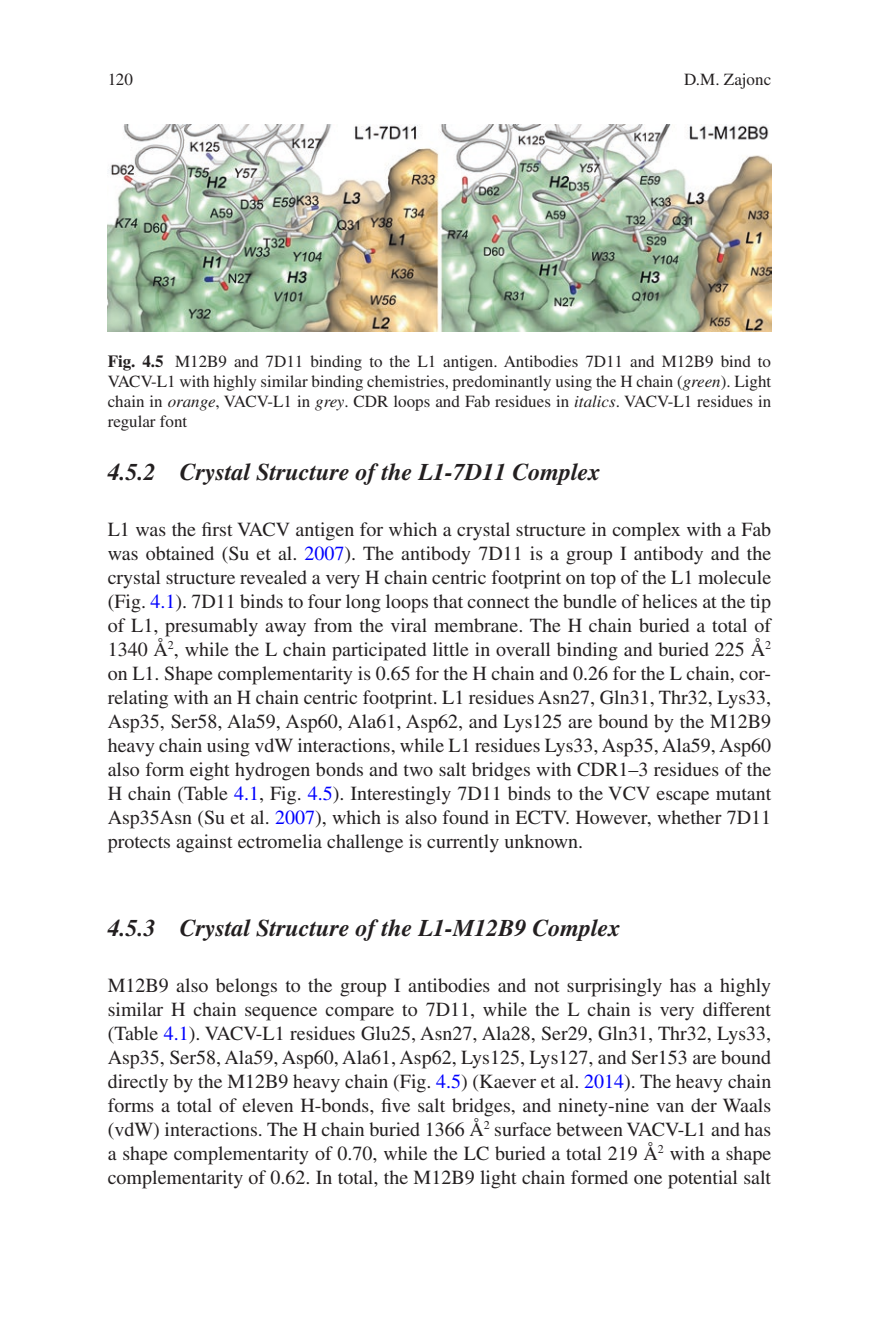
<style>
.page{position:relative;width:879px;height:1333px;background:#fff}
.page>*{position:absolute;margin:0;border:0;box-sizing:border-box;transform-origin:0 0}
.t1{font:italic 700 24px "Wwphnv Mprvfq Times LT Std";color:#231f20}
.t2{font:20px/24px "Mfrghn Jqwmqv Times LT Std";color:#231f20;text-align:justify}
.t3{font:17px/20px "Mfrghn Jqwmqv Times LT Std";color:#231f20;text-align:justify}
.t4{font:17px "Kswsxp Rshgkj Times LT Std";color:#231f20}
.s1{font-family:"Ffprfd Rxvscx Times LT Std";font-weight:700}
.s2{font-family:"Kvkqfn Vndqnw Times LT Std";font-style:italic}
.s3{color:#00f}
</style>
<div class="page">
<img style="left:108px;top:124px;width:663px;height:207px">
<p class="t3" style="left:108px;top:69px;width:27px">120</p>
<p class="t4" style="left:684px;top:70px;width:89px">D.M. Zajonc</p>
<p class="t3" style="left:108px;top:351px;width:665px"><span class="s1">Fig. 4.5</span> M12B9 and 7D11 binding to the L1 antigen. Antibodies 7D11 and M12B9 bind to VACV-L1 with highly similar binding chemistries, predominantly using the H chain (<span class="s2">green</span>). Light chain in <span class="s2">orange</span>, VACV-L1 in <span class="s2">grey</span>. CDR loops and Fab residues in <span class="s2">italics</span>. VACV-L1 residues in regular font</p>
<p class="t1" style="left:108px;top:457px;width:494px">4.5.2 Crystal Structure of the L1-7D11 Complex</p>
<p class="t2" style="left:108px;top:517px;width:665px">L1 was the first VACV antigen for which a crystal structure in complex with a Fab was obtained (Su et al. <span class="s3">2007</span>). The antibody 7D11 is a group I antibody and the crystal structure revealed a very H chain centric footprint on top of the L1 molecule (Fig. <span class="s3">4.1</span>). 7D11 binds to four long loops that connect the bundle of helices at the tip of L1, presumably away from the viral membrane. The H chain buried a total of 1340 Å<sup>2</sup>, while the L chain participated little in overall binding and buried 225 Å<sup>2 </sup>on L1. Shape complementarity is 0.65 for the H chain and 0.26 for the L chain, cor&shy;relating with an H chain centric footprint. L1 residues Asn27, Gln31, Thr32, Lys33, Asp35, Ser58, Ala59, Asp60, Ala61, Asp62, and Lys125 are bound by the M12B9 heavy chain using vdW interactions, while L1 residues Lys33, Asp35, Ala59, Asp60 also form eight hydrogen bonds and two salt bridges with CDR1–3 residues of the H chain (Table <span class="s3">4.1</span>, Fig. <span class="s3">4.5</span>). Interestingly 7D11 binds to the VCV escape mutant Asp35Asn (Su et al. <span class="s3">2007</span>), which is also found in ECTV. However, whether 7D11 protects against ectromelia challenge is currently unknown.</p>
<p class="t1" style="left:108px;top:913px;width:514px">4.5.3 Crystal Structure of the L1-M12B9 Complex</p>
<p class="t2" style="left:108px;top:973px;width:665px">M12B9 also belongs to the group I antibodies and not surprisingly has a highly similar H chain sequence compare to 7D11, while the L chain is very different (Table <span class="s3">4.1</span>). VACV-L1 residues Glu25, Asn27, Ala28, Ser29, Gln31, Thr32, Lys33, Asp35, Ser58, Ala59, Asp60, Ala61, Asp62, Lys125, Lys127, and Ser153 are bound directly by the M12B9 heavy chain (Fig. <span class="s3">4.5</span>) (Kaever et al. <span class="s3">2014</span>). The heavy chain forms a total of eleven H-bonds, five salt bridges, and ninety-nine van der Waals (vdW) interactions. The H chain buried 1366 Å<sup>2</sup> surface between VACV-L1 and has a shape complementarity of 0.70, while the LC buried a total 219 Å<sup>2</sup> with a shape complementarity of 0.62. In total, the M12B9 light chain formed one potential salt</p>
</div>
